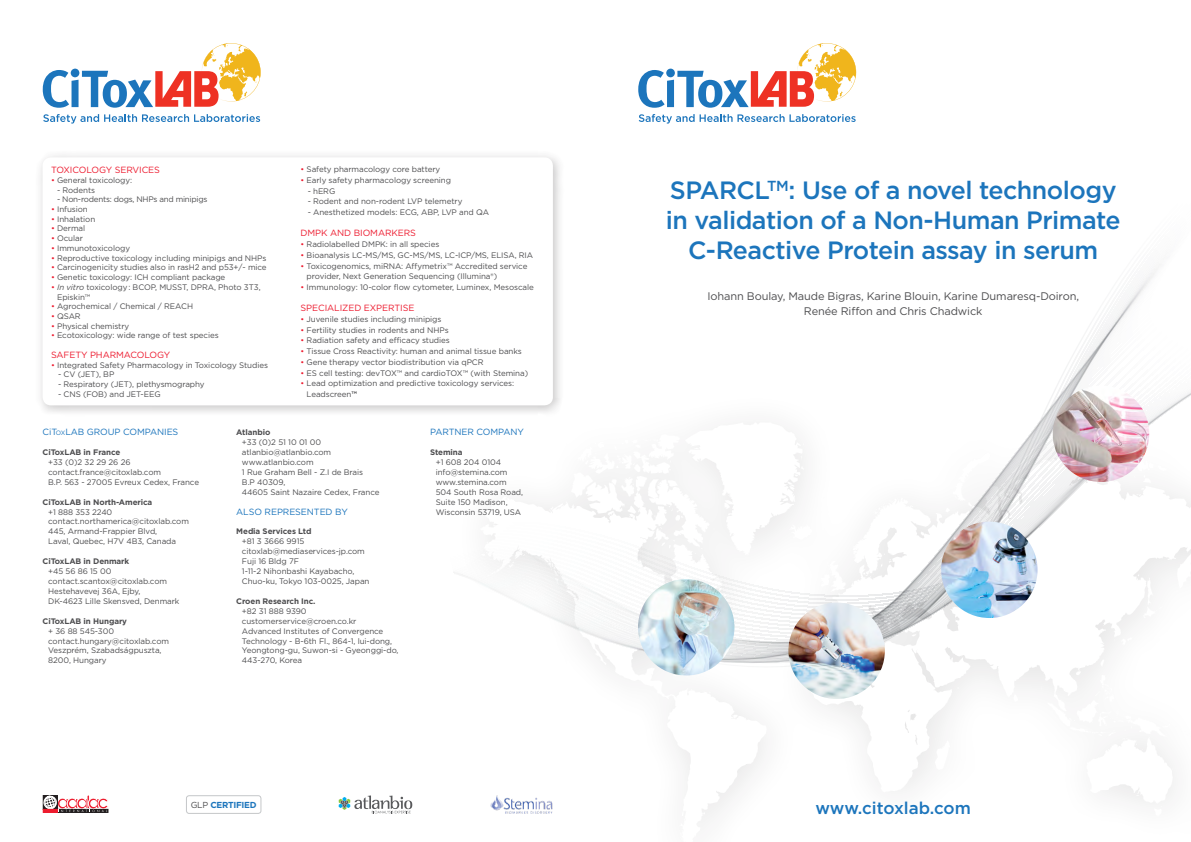
<style>
.page{position:relative;width:1191px;height:842px;background:#fff}
.page>*{position:absolute;margin:0;border:0;box-sizing:border-box;transform-origin:0 0}
.t1{font:500 25px/30px "Gotham";letter-spacing:-.02em;color:#1c75bc;text-align:center}
.t2{font:500 17px "Gotham";color:#1c75bc}
.t3{font:11px/15px "Gotham";letter-spacing:-.01em;color:#4d4d4f;text-align:center}
.t4{font:9px "Gotham";letter-spacing:-.01em;color:#ed1b2f}
.t5{font:9px "Gotham";letter-spacing:-.01em;color:#1c75bc}
.t6{font:700 8.7px "Gotham";color:#1c75bc}
.t7{font:8px/9.9px "Gotham";letter-spacing:-.01em;color:#4d4d4f}
.t8{font:700 8px "Gotham";letter-spacing:-.01em;color:#4d4d4f}
.t9{font:8px "Gotham";letter-spacing:-.03em;color:#4d4d4f}
.s1{color:#ed1b2f}
.s2{font-style:italic}
.s3{font-weight:700}
.s4{font-size:6.3px}
.s5{font-weight:400;color:#4d4d4f}
</style>
<div class="page">
<svg style="left:454px;top:119px;width:737px;height:548px"></svg>
<img style="left:941px;top:522px;width:96px;height:96px;border-radius:48px">
<img style="left:788px;top:602px;width:97px;height:97px;border-radius:48px">
<img style="left:638px;top:579px;width:96px;height:96px;border-radius:48px">
<img style="left:1052px;top:386px;width:97px;height:96px;border-radius:48px">
<div style="left:35px;top:150px;width:529px;height:267px;background:#231f20;opacity:.3"></div>
<div style="left:43px;top:157px;width:510px;height:248px;background:#fff;border-radius:9px"></div>
<svg style="left:43px;top:795px;width:66px;height:17px"></svg>
<div style="left:43px;top:809px;width:14px;height:3px;border:1px solid #ed1c2e"></div>
<svg style="left:339px;top:795px;width:73px;height:18px"></svg>
<img style="left:490px;top:795px;width:63px;height:18px">
<div style="left:186px;top:795px;width:75px;height:19px;border:1px solid #c5c7c9;border-radius:3px"></div>
<svg style="left:638px;top:43px;width:218px;height:65px"></svg>
<svg style="left:638px;top:114px;width:217px;height:10px"></svg>
<svg style="left:43px;top:43px;width:218px;height:65px"></svg>
<svg style="left:43px;top:114px;width:217px;height:10px"></svg>
<p class="t4" style="left:51px;top:164px;width:110px">Toxicology services</p>
<p class="t7" style="left:51px;top:175px;width:83px"><span class="s1">•</span> General toxicology:</p>
<p class="t7" style="left:57px;top:185px;width:40px">- Rodents</p>
<p class="t9" style="left:57px;top:194px;width:152px">- Non-rodents: dogs, N HPs and minipigs</p>
<p class="t7" style="left:51px;top:204px;width:38px"><span class="s1">•</span> I nfusion</p>
<p class="t7" style="left:51px;top:214px;width:46px"><span class="s1">•</span> I nhalation</p>
<p class="t7" style="left:51px;top:223px;width:36px"><span class="s1">•</span> Dermal</p>
<p class="t7" style="left:51px;top:233px;width:33px"><span class="s1">•</span> Ocular</p>
<p class="t7" style="left:51px;top:243px;width:81px"><span class="s1">•</span> I mmunotoxicology</p>
<p class="t7" style="left:51px;top:253px;width:217px"><span class="s1">•</span> Reproductive toxicology including minipigs and N HPs</p>
<p class="t7" style="left:51px;top:262px;width:217px"><span class="s1">•</span> Carcinogenicity studies also in rasH2 and p53+/- mice</p>
<p class="t7" style="left:51px;top:272px;width:176px"><span class="s1">•</span> Genetic toxicology: I CH compliant package</p>
<p class="t7" style="left:51px;top:282px;width:115px"><span class="s1">•</span> <span class="s2">In vitro</span> toxicology : BCOP, MUSS</p>
<p class="t7" style="left:182px;top:282px;width:80px">T, DPRA, Photo 3T3,</p>
<p class="t7" style="left:57px;top:292px;width:35px">Episkin™</p>
<p class="t7" style="left:51px;top:301px;width:144px"><span class="s1">•</span> Agrochemical / Chemical / REACH</p>
<p class="t7" style="left:51px;top:311px;width:30px"><span class="s1">•</span> QSAR</p>
<p class="t7" style="left:51px;top:321px;width:80px"><span class="s1">•</span> Physical chemistry</p>
<p class="t7" style="left:51px;top:330px;width:169px"><span class="s1">•</span> Ecotoxicology: wide range of test species</p>
<p class="t4" style="left:51px;top:349px;width:7px">Saf</p>
<p class="t4" style="left:69px;top:349px;width:102px">ety pharmacology</p>
<p class="t7" style="left:51px;top:360px;width:218px"><span class="s1">•</span> I ntegrated Safety Pharmacology in Toxicology Studies</p>
<p class="t7" style="left:58px;top:369px;width:57px">- CV (JET), BP</p>
<p class="t7" style="left:58px;top:379px;width:148px">- Respiratory (JET), plethysmography</p>
<p class="t7" style="left:58px;top:389px;width:104px">- CNS (FOB) and JET-EEG</p>
<p class="t7" style="left:300px;top:164px;width:141px"><span class="s1">•</span> Safety pharmacology core battery</p>
<p class="t7" style="left:308px;top:175px;width:145px;line-height:10.7px;text-indent:-7px"><span class="s1">•</span> Early safety pharmacology screening -hERG</p>
<p class="t7" style="left:308px;top:196px;width:156px">- Rodent and non-rodent LVP telemetry</p>
<p class="t7" style="left:308px;top:207px;width:183px">- Anesthetized models: ECG, ABP, LVP and QA</p>
<p class="t4" style="left:300px;top:227px;width:117px">DMPK and biomarkers</p>
<p class="t7" style="left:300px;top:239px;width:140px"><span class="s1">•</span> Radiolabelled DMPK: in all species</p>
<p class="t7" style="left:300px;top:250px;width:234px"><span class="s1">•</span> Bioanalysis LC-MS/MS, GC-MS/MS, LC-I CP/MS, E LISA, RI A</p>
<p class="t7" style="left:307px;top:260px;width:222px;line-height:10.7px;text-indent:-6px"><span class="s1">•</span> Toxicogenomics, miRNA: Affymetrix™ Accredited service provider, Next Generation Sequencing (I llumina®)</p>
<p class="t7" style="left:300px;top:282px;width:235px"><span class="s1">•</span> I mmunology: 10-color flow cytometer, Luminex, Mesoscale</p>
<p class="t4" style="left:300px;top:302px;width:115px">Specialized expertise</p>
<p class="t7" style="left:300px;top:314px;width:142px"><span class="s1">•</span> Juvenile studies including minipigs</p>
<p class="t7" style="left:300px;top:325px;width:150px"><span class="s1">•</span> Fertility studies in rodents and N HPs</p>
<p class="t7" style="left:300px;top:335px;width:151px"><span class="s1">•</span> Radiation safety and efficacy studies</p>
<p class="t7" style="left:300px;top:346px;width:223px"><span class="s1">•</span> Tissue Cross Reactivity: human and animal tissue banks</p>
<p class="t7" style="left:300px;top:357px;width:183px"><span class="s1">•</span> Gene therapy vector biodistribution via qPCR</p>
<p class="t7" style="left:300px;top:368px;width:229px"><span class="s1">•</span> ES cell testing: devTOX™ and cardioTOX™ (with Stemina)</p>
<p class="t7" style="left:307px;top:378px;width:209px;line-height:10.7px;text-indent:-6px"><span class="s1">•</span> Lead optimization and predictive toxicology services:<br>Leadscreen<span class="s3">™</span></p>
<p class="t5" style="left:43px;top:426px;width:137px">CiT<span class="s4">ox</span>LAB Group companies</p>
<p class="t8" style="left:43px;top:447px;width:79px">CiToxLAB in France</p>
<p class="t7" style="left:48px;top:457px;width:152px">+33 (0)2 32 29 26 26 contact.france@citoxlab.com<br>B.P. 563 - 27005 Evreux Cedex, France</p>
<p class="t8" style="left:43px;top:496px;width:111px">CiToxLAB in North-America</p>
<p class="t7" style="left:48px;top:507px;width:142px">+1 888 353 2240 contact.northamerica@citoxlab.com<br>445, Armand-Frappier Blvd,<br>Laval, Quebec, H7V 4B3, Canada</p>
<p class="t8" style="left:43px;top:556px;width:88px">CiToxLAB in Denmark</p>
<p class="t7" style="left:48px;top:566px;width:133px">+45 56 86 15 00 contact.scantox@citoxlab.com<br>Hestehavevej 36A, Ejby,<br>DK-4623 Lille Skensved, Denmark</p>
<p class="t8" style="left:43px;top:615px;width:86px">CiToxLAB in Hungary</p>
<p class="t7" style="left:48px;top:626px;width:122px">+ 36 88 545-300 contact.hungary@citoxlab.com<br>Veszprém, Szabadságpuszta,<br>8200, Hungary</p>
<p class="t8" style="left:236px;top:427px;width:36px">Atlanbio</p>
<p class="t7" style="left:242px;top:437px;width:139px">+33 (0)2 51 10 01 00 atlanbio@atlanbio.com www.atlanbio.com<br>1 Rue Graham Bell - Z.I de Brais<br>B.P 40309,<br>44605 Saint Nazaire Cedex, France</p>
<p class="t5" style="left:236px;top:506px;width:113px">Also represented by</p>
<p class="t8" style="left:236px;top:526px;width:77px">Media Services Ltd</p>
<p class="t7" style="left:242px;top:536px;width:129px">+81 3 3666 9915 citoxlab@mediaservices-jp.com<br>Fuji 16 Bldg 7F<br>1-11-2 N ihonbashi Kayabacho,<br>Chuo-ku, Tokyo 103-0025, Japan</p>
<p class="t8" style="left:236px;top:596px;width:81px">Croen Research Inc.</p>
<p class="t7" style="left:242px;top:606px;width:158px">+82 31 888 9390 customerservice@croen.co.kr<br>Advanced I nstitutes of Convergence<br>Technology - B-6th Fl., 864-1, lui-dong,<br>Yeongtong-gu, Suwon-si - Gyeonggi-do,<br>443-270, Korea</p>
<p class="t5" style="left:430px;top:426px;width:95px">Partner company</p>
<p class="t8" style="left:430px;top:447px;width:34px">Stemina</p>
<p class="t7" style="left:436px;top:457px;width:89px">+1 608 204 0104 info@stemina.com www.stemina.com<br>504 South Rosa Road,<br>Suite 150 Madison,<br>Wisconsin 53719, USA</p>
<p class="t6" style="left:191px;top:799px;width:37px"><span class="s5">GLP</span> certifi</p>
<p class="t6" style="left:244px;top:799px;width:13px">ed</p>
<h1 class="t1" style="left:666px;top:175px;width:456px">SPARCL<sup>TM</sup>: Use of a novel technology in validation of a Non-Human Primate<br>C-Reactive Protein assay in serum</h1>
<h3 class="t3" style="left:707px;top:288px;width:373px">Iohann Boulay, Maude Bigras, Karine Blouin, Karine Dumaresq-Doiron,<br>Renée Riffon and Chris Chadwick</h3>
<h2 class="t2" style="left:815px;top:796px;width:157px">www.citoxlab.com</h2>
</div>
